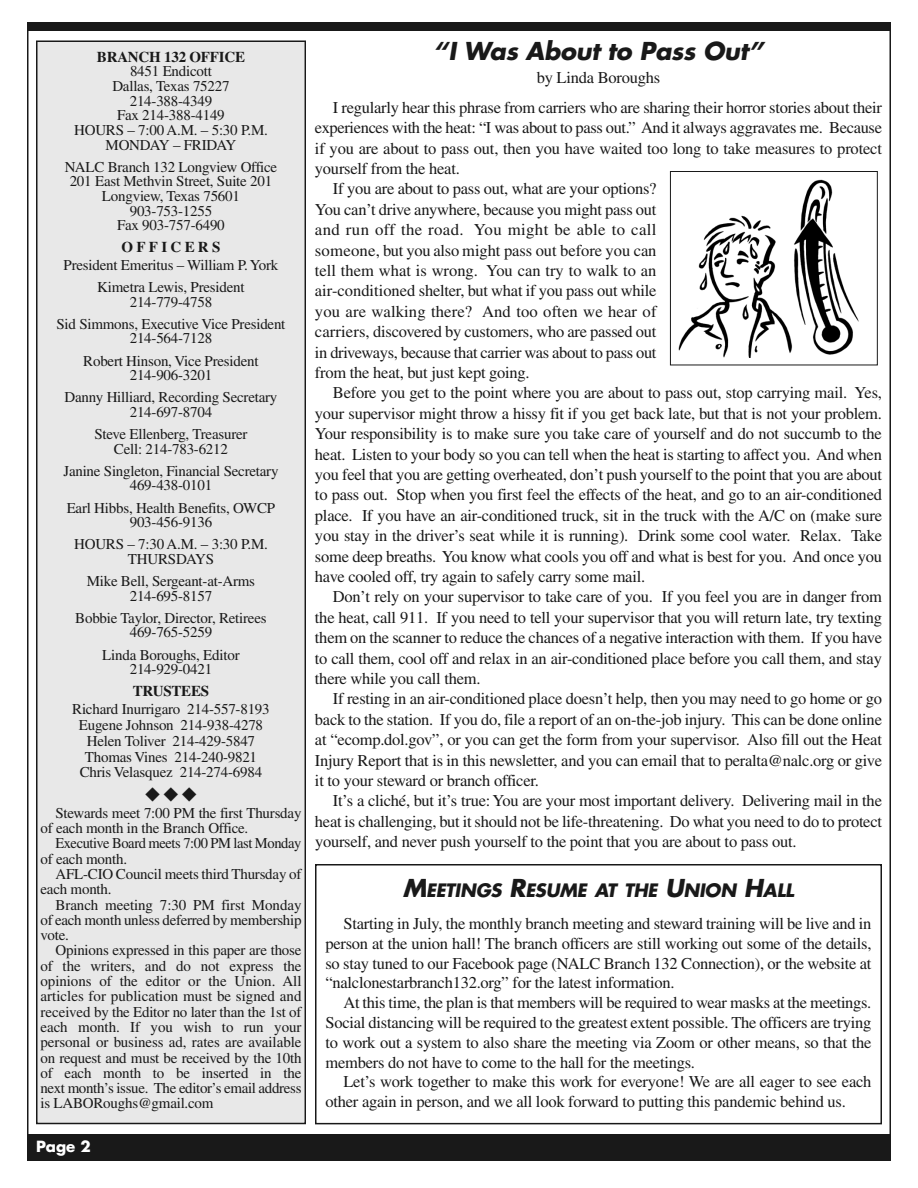
<style>
.page{position:relative;width:918px;height:1188px;background:#fff}
.page>*{position:absolute;margin:0;border:0;box-sizing:border-box;transform-origin:0 0}
.t1{font:italic 700 24px "Futura";letter-spacing:-.01em;color:#191919}
.t2{font:italic 700 18px "Futura";letter-spacing:-.015em;color:#191919}
.t3{font:16.5px/19.8px "Times LT Std";letter-spacing:-.015em;color:#191919}
.t4{font:16.5px "Times LT Std";letter-spacing:.005em;color:#191919}
.t5{font:16.5px "Times LT Std";letter-spacing:.02em;color:#191919}
.t6{font:15px/15.3px "Times LT Std";letter-spacing:-.015em;color:#191919;text-align:center}
.t7{font:700 15px "Times LT Std";letter-spacing:-.015em;color:#191919}
.t8{font:700 15px "Times LT Std";letter-spacing:.22em;color:#191919}
.t9{font:700 15px "Futura";color:#fff}
.t10{font:15px "Zapf Dingbats IT Cby BT";color:#191919}
.s1{font-size:24px}
</style>
<div class="page">
<div style="left:27px;top:1134px;width:864px;height:27px;background:#191919"></div>
<div style="left:27px;top:22px;width:864px;height:10px;background:#191919"></div>
<div style="left:38px;top:42px;width:266px;height:1081px;background:#e8e8e8"></div>
<div style="left:36px;top:40px;width:270px;height:1084px;border:2px solid #191919"></div>
<img style="left:678px;top:179px;width:181px;height:178px">
<div style="left:670px;top:171px;width:208px;height:194px;border:1px solid #191919"></div>
<div style="left:315px;top:864px;width:567px;height:260px;border:2px solid #191919"></div>
<p class="t7" style="left:97px;top:52px;width:150px">BRANCH 132 OFFICE</p>
<p class="t6" style="left:74px;top:66px;width:195px;line-height:14.7px">8451 Endicott<br>Dallas, Texas 75227<br>214-388-4349<br>Fax 214-388-4149<br>HOURS – 7:00 A.M. – 5:30 P.M.<br>MONDAY – FRIDAY</p>
<p class="t6" style="left:65px;top:161px;width:214px;line-height:14.7px">NALC Branch 132 Longview Office<br>201 East Methvin Street, Suite 201<br>Longview, Texas 75601<br>903-753-1255<br>Fax 903-757-6490</p>
<p class="t8" style="left:122px;top:242px;width:100px">OFFICERS</p>
<p class="t6" style="left:64px;top:255px;width:216px;line-height:22.2px">President Emeritus – William P.York<br>Kimetra Lewis, President</p>
<p class="t6" style="left:56px;top:292px;width:231px;line-height:22px">214-779-4758<br>Sid Simmons, Executive Vice President</p>
<p class="t6" style="left:83px;top:329px;width:177px;line-height:22.2px">214-564-7128<br>Robert Hinson, Vice President</p>
<p class="t6" style="left:65px;top:366px;width:214px;line-height:22.2px">214-906-3201<br>Danny Hilliard, Recording Secretary</p>
<p class="t6" style="left:94px;top:402px;width:155px;line-height:22.2px">214-697-8704<br>Steve Ellenberg, Treasurer</p>
<p class="t6" style="left:63px;top:439px;width:217px;line-height:22.2px">Cell: 214-783-6212<br>Janine Singleton, Financial Secretary</p>
<p class="t6" style="left:67px;top:476px;width:210px;line-height:22.2px">469-438-0101<br>Earl Hibbs, Health Benefits, OWCP</p>
<p class="t6" style="left:74px;top:513px;width:195px;line-height:22.2px">903-456-9136<br>HOURS – 7:30 A.M. – 3:30 P.M.</p>
<p class="t6" style="left:87px;top:549px;width:170px;line-height:22px">THURSDAYS<br>Mike Bell, Sergeant-at-Arms</p>
<p class="t6" style="left:75px;top:586px;width:193px;line-height:22.2px">214-695-8157<br>Bobbie Taylor, Director, Retirees</p>
<p class="t6" style="left:102px;top:623px;width:139px;line-height:22px">469-765-5259<br>Linda Boroughs, Editor</p>
<p class="t6" style="left:130px;top:663px;width:84px">214-929-0421</p>
<p class="t7" style="left:133px;top:686px;width:78px">TRUSTEES</p>
<p class="t6" style="left:72px;top:703px;width:199px;line-height:15.8px">Richard Inurrigaro 214-557-8193<br>Eugene Johnson 214-938-4278<br>Helen Toliver 214-429-5847<br>Thomas Vines 214-240-9821<br>Chris Velasquez 214-274-6984</p>
<p class="t10" style="left:145px;top:787px;width:53px">◆◆◆</p>
<p class="t6" style="left:41px;top:807px;width:262px;text-align:left;text-indent:15px">Stewards meet 7:00 PM the first Thursday of each month in the Branch Office.</p>
<p class="t6" style="left:40px;top:837px;width:263px;text-align:left;text-indent:15px">Executive Board meets 7:00 PM last Monday of each month.</p>
<p class="t6" style="left:41px;top:868px;width:262px;text-align:left;text-indent:15px">AFL-CIO Council meets third Thursday of each month.</p>
<p class="t6" style="left:41px;top:898px;width:262px;text-align:justify;text-indent:15px">Branch meeting 7:30 PM first Monday of each month unless deferred by membership vote.</p>
<p class="t6" style="left:41px;top:944px;width:263px;text-align:justify;text-indent:15px">Opinions expressed in this paper are those of the writers, and do not express the opinions of the editor or the Union. All articles for publication must be signed and received by the Editor no later than the 1st of each month. If you wish to run your personal or business ad, rates are available on request and must be received by the 10th of each month to be inserted in the next month’s issue. The editor’s email address is LABORoughs@gmail.com</p>
<p class="t9" style="left:36px;top:1139px;width:56px">Page 2</p>
<h1 class="t1" style="left:434px;top:40px;width:331px">“I Was About to Pass Out”</h1>
<p class="t3" style="left:333px;top:65px;width:550px;line-height:29.4px;text-indent:204px">by Linda Boroughs<br>I regularly hear this phrase from carriers who are sharing their horror stories about their</p>
<p class="t3" style="left:315px;top:119px;width:569px">experiences with the heat: “I was about to pass out.” And it always aggravates me. Because</p>
<p class="t3" style="left:315px;top:140px;width:569px">if you are about to pass out, then you have waited too long to take measures to protect</p>
<p class="t3" style="left:315px;top:160px;width:146px">yourself from the heat.</p>
<p class="t3" style="left:333px;top:181px;width:325px">If you are about to pass out, what are your options?</p>
<p class="t3" style="left:315px;top:201px;width:343px">You can’t drive anywhere, because you might pass out</p>
<p class="t5" style="left:315px;top:224px;width:343px">and run off the road. You might be able to call</p>
<p class="t3" style="left:315px;top:242px;width:343px">someone, but you also might pass out before you can</p>
<p class="t3" style="left:315px;top:262px;width:343px">tell them what is wrong. You can try to walk to an</p>
<p class="t3" style="left:315px;top:283px;width:343px">air-conditioned shelter, but what if you pass out while</p>
<p class="t4" style="left:315px;top:306px;width:343px">you are walking there? And too often we hear of</p>
<p class="t3" style="left:315px;top:323px;width:343px">carriers, discovered by customers, who are passed out</p>
<p class="t3" style="left:315px;top:344px;width:343px">in driveways, because that carrier was about to pass out</p>
<p class="t3" style="left:315px;top:364px;width:216px">from the heat, but just kept going.</p>
<p class="t3" style="left:333px;top:385px;width:551px">Before you get to the point where you are about to pass out, stop carrying mail. Yes,</p>
<p class="t3" style="left:315px;top:405px;width:568px">your supervisor might throw a hissy fit if you get back late, but that is not your problem.</p>
<p class="t3" style="left:315px;top:425px;width:569px">Your responsibility is to make sure you take care of yourself and do not succumb to the</p>
<p class="t3" style="left:315px;top:446px;width:568px">heat. Listen to your body so you can tell when the heat is starting to affect you. And when</p>
<p class="t3" style="left:315px;top:466px;width:569px">you feel that you are getting overheated, don’t push yourself to the point that you are about</p>
<p class="t3" style="left:315px;top:487px;width:569px">to pass out. Stop when you first feel the effects of the heat, and go to an air-conditioned</p>
<p class="t3" style="left:315px;top:507px;width:568px">place. If you have an air-conditioned truck, sit in the truck with the A/C on (make sure</p>
<p class="t3" style="left:315px;top:527px;width:569px">you stay in the driver’s seat while it is running). Drink some cool water. Relax. Take</p>
<p class="t3" style="left:315px;top:548px;width:569px">some deep breaths. You know what cools you off and what is best for you. And once you</p>
<p class="t3" style="left:315px;top:568px;width:332px">have cooled off, try again to safely carry some mail.</p>
<p class="t3" style="left:333px;top:589px;width:551px">Don’t rely on your supervisor to take care of you. If you feel you are in danger from</p>
<p class="t3" style="left:315px;top:609px;width:569px">the heat, call 911. If you need to tell your supervisor that you will return late, try texting</p>
<p class="t3" style="left:315px;top:629px;width:568px">them on the scanner to reduce the chances of a negative interaction with them. If you have</p>
<p class="t3" style="left:315px;top:650px;width:568px">to call them, cool off and relax in an air-conditioned place before you call them, and stay</p>
<p class="t3" style="left:315px;top:670px;width:167px">there while you call them.</p>
<p class="t3" style="left:333px;top:691px;width:551px">If resting in an air-conditioned place doesn’t help, then you may need to go home or go</p>
<p class="t3" style="left:315px;top:711px;width:568px">back to the station. If you do, file a report of an on-the-job injury. This can be done online</p>
<p class="t3" style="left:315px;top:731px;width:569px">at “ecomp.dol.gov”, or you can get the form from your supervisor. Also fill out the Heat</p>
<p class="t3" style="left:315px;top:752px;width:569px">Injury Report that is in this newsletter, and you can email that to peralta@nalc.org or give</p>
<p class="t3" style="left:315px;top:772px;width:225px">it to your steward or branch officer.</p>
<p class="t3" style="left:333px;top:793px;width:551px">It’s a cliché, but it’s true:You are your most important delivery. Delivering mail in the</p>
<p class="t3" style="left:315px;top:813px;width:569px">heat is challenging, but it should not be life-threatening. Do what you need to do to protect</p>
<p class="t3" style="left:315px;top:833px;width:483px">yourself, and never push yourself to the point that you are about to pass out.</p>
<p class="t2" style="left:403px;top:882px;width:393px"><span class="s1">M</span>EETINGS <span class="s1">R</span>ESUME AT THE <span class="s1">U</span>NION <span class="s1">H</span>ALL</p>
<p class="t3" style="left:325px;top:915px;width:548px;text-align:justify;text-indent:18px">Starting in July, the monthly branch meeting and steward training will be live and in person at the union hall! The branch officers are still working out some of the details, so stay tuned to our Facebook page (NALC Branch 132 Connection), or the website at “nalclonestarbranch132.org” for the latest information.</p>
<p class="t3" style="left:325px;top:994px;width:548px;text-align:justify;text-indent:18px">At this time, the plan is that members will be required to wear masks at the meetings.<br>Social distancing will be required to the greatest extent possible. The officers are trying to work out a system to also share the meeting via Zoom or other means, so that the members do not have to come to the hall for the meetings.</p>
<p class="t3" style="left:325px;top:1074px;width:548px;text-indent:18px">Let’s work together to make this work for everyone! We are all eager to see each other again in person, and we all look forward to putting this pandemic behind us.</p>
</div>
